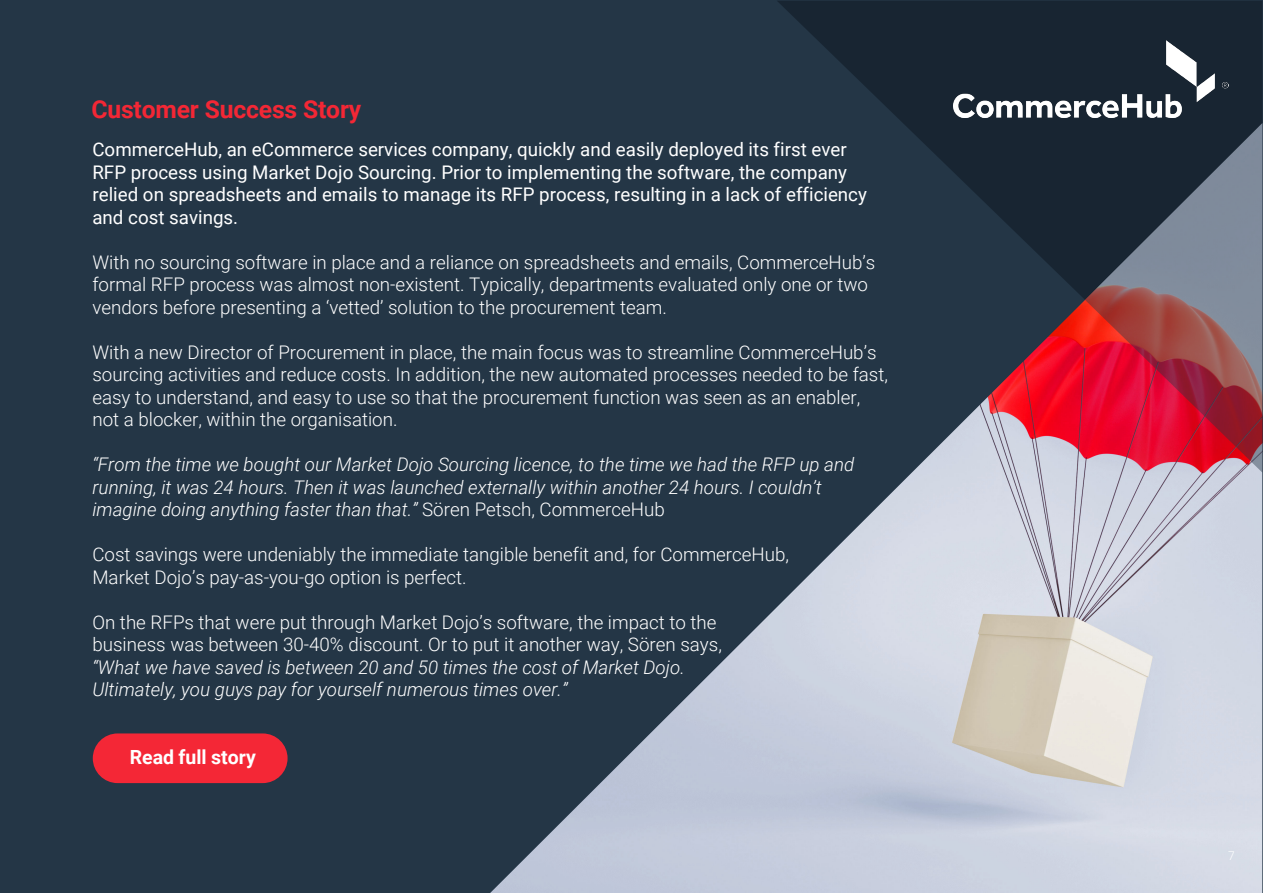
<style>
.page{position:relative;width:1263px;height:893px;background:#243646}
.page>*{position:absolute;margin:0;border:0;box-sizing:border-box;transform-origin:0 0}
.t1{font:700 24.75px "Roboto";letter-spacing:-.01em;color:#f32735}
.t2{font:700 19.5px "Roboto";color:#fff}
.t3{font:300 18.75px/22.5px "Roboto";color:#fff}
.t4{font:italic 300 18.75px/22.5px "Roboto";color:#fff}
.t5{font:18.75px/22.5px "Roboto";color:#fff}
.t6{font:300 12px "Roboto";color:#fff}
.s1{font-style:normal}
</style>
<div class="page">
<svg style="left:778px;top:1px;width:484px;height:122px;fill:#182532"></svg>
<img style="left:490px;top:123px;width:772px;height:770px">
<svg style="left:1085px;top:123px;width:177px;height:350px"></svg>
<div style="left:93px;top:733px;width:195px;height:50px;background:#f42736;border-radius:25px"></div>
<img style="left:953px;top:41px;width:276px;height:77px">
<h1 class="t1" style="left:91px;top:92px;width:271px">Customer Success Story</h1>
<p class="t5" style="left:92px;top:138px;width:776px">CommerceHub, an eCommerce services company, quickly and easily deployed its first ever RFP process using Market Dojo Sourcing. Prior to implementing the software, the company relied on spreadsheets and emails to manage its RFP process, resulting in a lack of efficiency and cost savings.</p>
<p class="t3" style="left:92px;top:250px;width:784px">With no sourcing software in place and a reliance on spreadsheets and emails, CommerceHub’s formal RFP process was almost non-existent. Typically, departments evaluated only one or two vendors before presenting a ‘vetted’ solution to the procurement team.</p>
<p class="t3" style="left:92px;top:340px;width:797px">With a new Director of Procurement in place, the main focus was to streamline CommerceHub’s sourcing activities and reduce costs. In addition, the new automated processes needed to be fast, easy to understand, and easy to use so that the procurement function was seen as an enabler, not a blocker, within the organisation.</p>
<p class="t4" style="left:92px;top:453px;width:763px">“From the time we bought our Market Dojo Sourcing licence, to the time we had the RFP up and running, it was 24 hours. Then it was launched externally within another 24 hours. I couldn’t imagine doing anything faster than that.” <span class="s1">Sӧren Petsch, CommerceHub</span></p>
<p class="t3" style="left:92px;top:543px;width:698px">Cost savings were undeniably the immediate tangible benefit and, for CommerceHub,<br>Market Dojo’s pay-as-you-go option is perfect.</p>
<p class="t3" style="left:92px;top:610px;width:631px">On the RFPs that were put through Market Dojo’s software, the impact to the business was between 30-40% discount. Or to put it another way, Sӧren says,</p>
<p class="t4" style="left:92px;top:655px;width:594px">“What we have saved is between 20 and 50 times the cost of Market Dojo.<br>Ultimately, you guys pay for yourself numerous times over.”</p>
<p class="t2" style="left:130px;top:743px;width:128px">Read full story</p>
<p class="t6" style="left:1228px;top:848px;width:8px">7</p>
</div>
